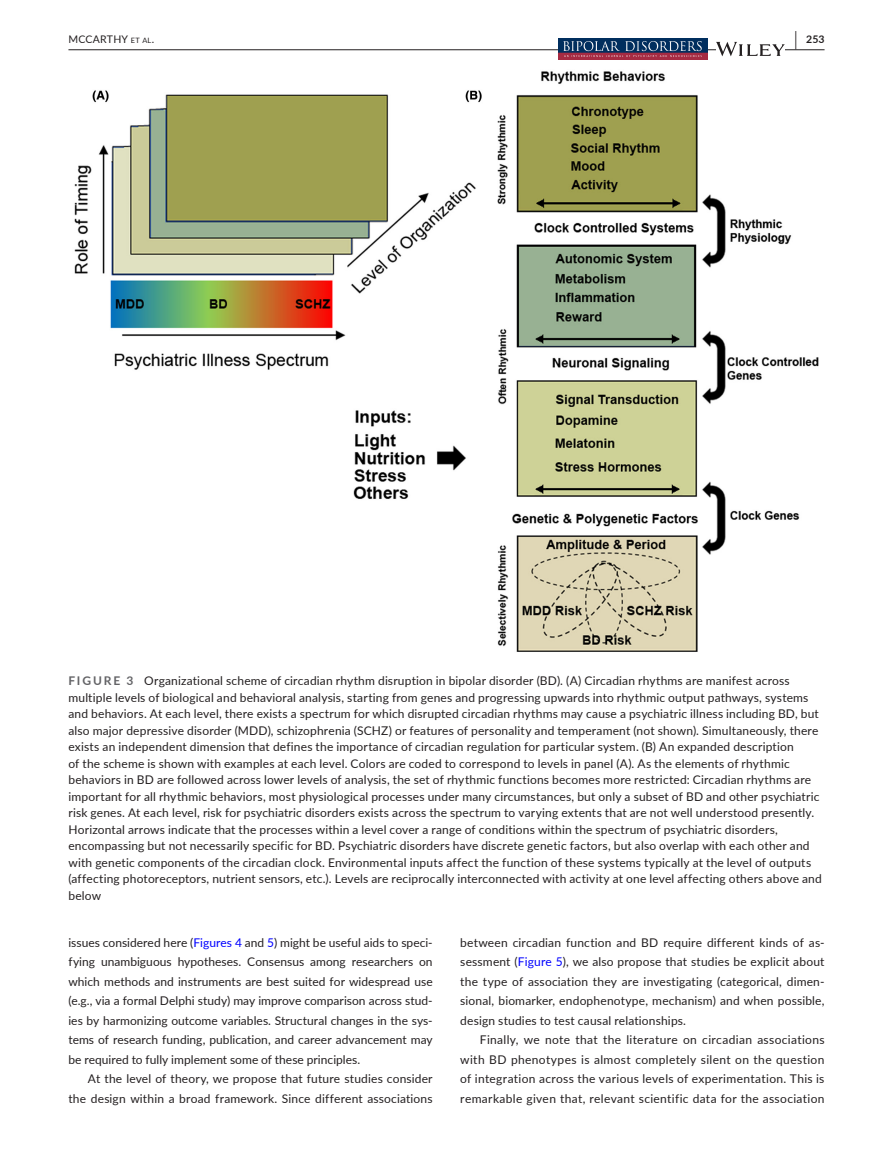
<style>
.page{position:relative;width:893px;height:1174px;background:#fff}
.page>*{position:absolute;margin:0;border:0;box-sizing:border-box;transform-origin:0 0}
.t1{font:12px/19.5px "Lato";letter-spacing:.015em;color:#231f20;text-align:justify}
.t2{font:10.5px "Lato";letter-spacing:.02em;color:#231f20}
.t3{font:700 10.5px "Lato";color:#231f20}
.s1{font-size:7.35px}
.s2{font-size:19.5px}
.s3{font-weight:700;color:#636366}
.s4{color:#00f}
</style>
<div class="page">
<hr style="left:68px;top:49px;width:756px;height:1px;background:#231f20">
<img style="left:559px;top:38px;width:149px;height:22px">
<svg style="left:716px;top:42px;width:69px;height:14px"></svg>
<img style="left:74px;top:71px;width:745px;height:581px">
<p class="t2" style="left:68px;top:31px;width:87px">MCCARTHY <span class="s1">et al</span>.</p>
<p class="t3" style="left:795px;top:31px;width:31px"><span class="s2">|</span> 253</p>
<p class="t1" style="left:68px;top:672px;width:755px;line-height:16.5px;text-align:left"><span class="s3">FIGURE 3</span> Organizational scheme of circadian rhythm disruption in bipolar disorder (BD). (A) Circadian rhythms are manifest across multiple levels of biological and behavioral analysis, starting from genes and progressing upwards into rhythmic output pathways, systems and behaviors. At each level, there exists a spectrum for which disrupted circadian rhythms may cause a psychiatric illness including BD, but also major depressive disorder (MDD), schizophrenia (SCHZ) or features of personality and temperament (not shown). Simultaneously, there exists an independent dimension that defines the importance of circadian regulation for particular system. (B) An expanded description<br>of the scheme is shown with examples at each level. Colors are coded to correspond to levels in panel (A). As the elements of rhythmic behaviors in BD are followed across lower levels of analysis, the set of rhythmic functions becomes more restricted: Circadian rhythms are important for all rhythmic behaviors, most physiological processes under many circumstances, but only a subset of BD and other psychiatric risk genes. At each level, risk for psychiatric disorders exists across the spectrum to varying extents that are not well understood presently.<br>Horizontal arrows indicate that the processes within a level cover a range of conditions within the spectrum of psychiatric disorders, encompassing but not necessarily specific for BD. Psychiatric disorders have discrete genetic factors, but also overlap with each other and with genetic components of the circadian clock. Environmental inputs affect the function of these systems typically at the level of outputs (affecting photoreceptors, nutrient sensors, etc.). Levels are reciprocally interconnected with activity at one level affecting others above and below</p>
<p class="t1" style="left:68px;top:932px;width:366px">issues considered here (<span class="s4">Figures 4</span> and <span class="s4">5</span>) might be useful aids to speci&shy;fying unambiguous hypotheses. Consensus among researchers on which methods and instruments are best suited for widespread use (e.g., via a formal Delphi study) may improve comparison across stud&shy;ies by harmonizing outcome variables. Structural changes in the sys&shy;tems of research funding, publication, and career advancement may be required to fully implement some of these principles.</p>
<p class="t1" style="left:68px;top:1068px;width:366px;text-align:right">At the level of theory, we propose that future studies consider the design within a broad framework. Since different associations</p>
<p class="t1" style="left:460px;top:932px;width:366px">between circadian function and BD require different kinds of as&shy;sessment (<span class="s4">Figure 5</span>), we also propose that studies be explicit about the type of association they are investigating (categorical, dimen&shy;sional, biomarker, endophenotype, mechanism) and when possible, design studies to test causal relationships.</p>
<p class="t1" style="left:460px;top:1029px;width:366px;text-indent:20px">Finally, we note that the literature on circadian associations with BD phenotypes is almost completely silent on the question of integration across the various levels of experimentation. This is remarkable given that, relevant scientific data for the association</p>
</div>
